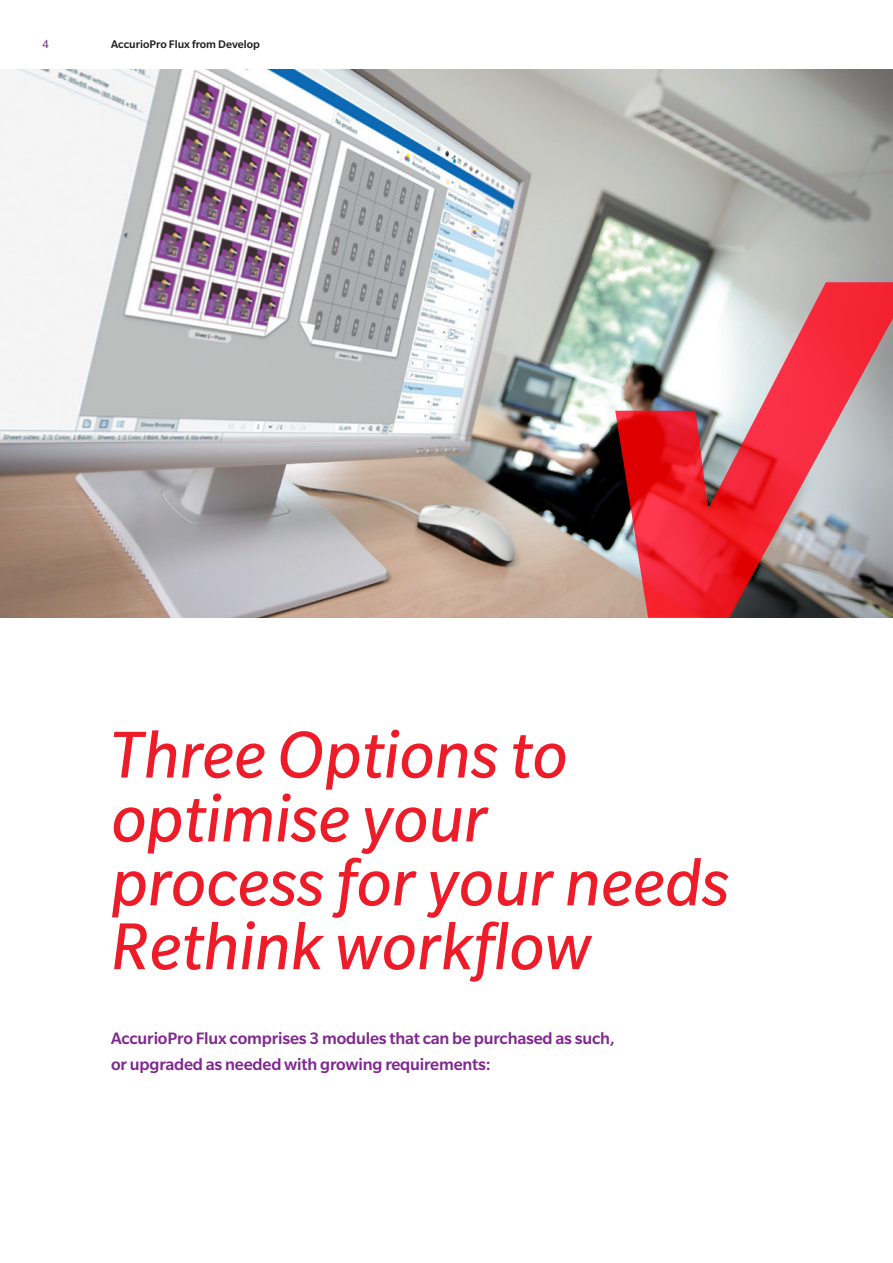
<style>
.page{position:relative;width:893px;height:1263px;background:#fff}
.page>*{position:absolute;margin:0;border:0;box-sizing:border-box;transform-origin:0 0}
.t1{font:italic 72px/63.9px "Slate Std";color:#ee1c28}
.t2{font:500 18px/26.5px "Slate Pro";letter-spacing:-.01em;color:#802990}
.t3{font:500 12px "Slate Pro";color:#231f20}
.t4{font:12px "Slate Pro";color:#802990}
</style>
<div class="page">
<img style="left:0;top:69px;width:893px;height:549px">
<img style="left:615px;top:282px;width:278px;height:336px">
<p class="t4" style="left:43px;top:38px;width:8px">4</p>
<p class="t3" style="left:111px;top:38px;width:150px">AccurioPro Flux from Develop</p>
<h1 class="t1" style="left:111px;top:722px;width:619px">Three Options to optimise your<br>process for your needs<br>Rethink workflow</h1>
<p class="t2" style="left:111px;top:1025px;width:505px">AccurioPro Flux comprises 3 modules that can be purchased as such, or upgraded as needed with growing requirements:</p>
</div>
